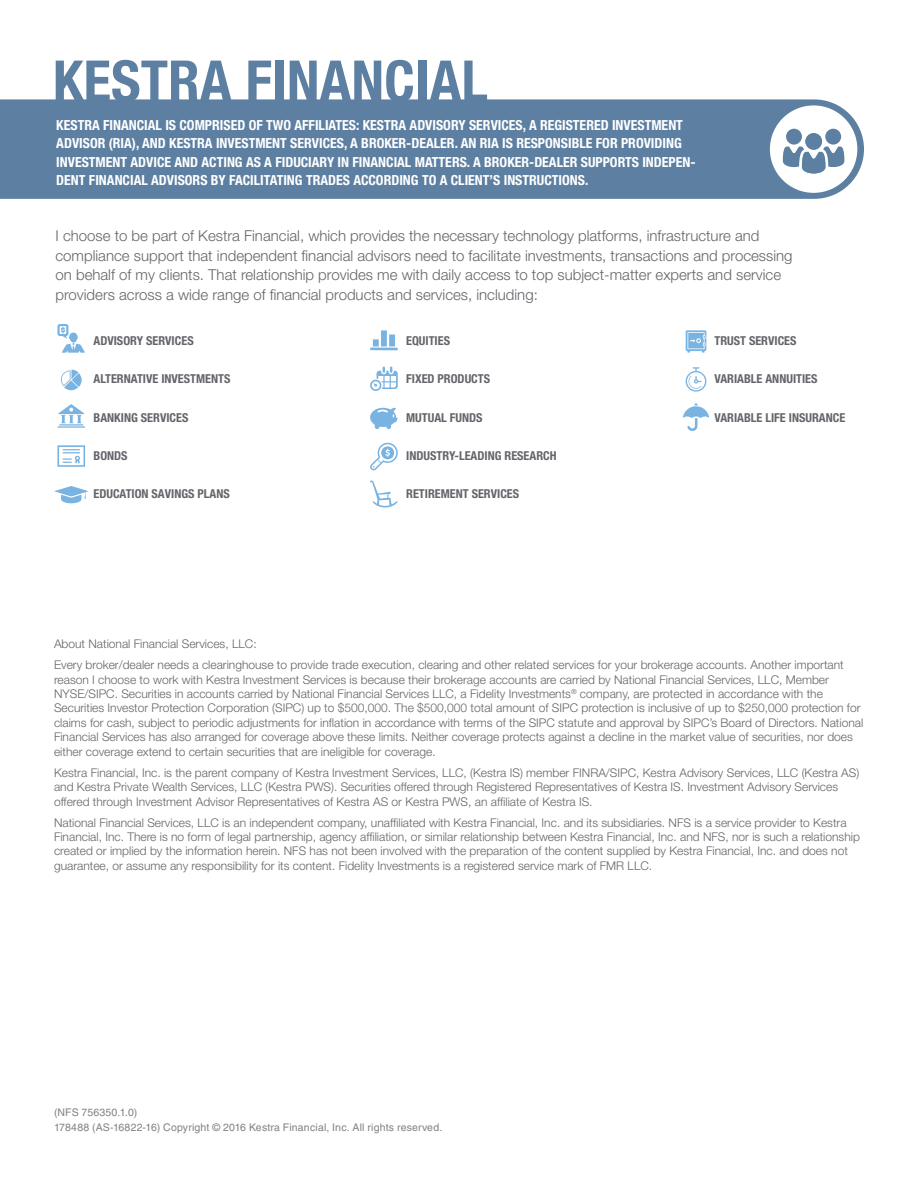
<style>
.page{position:relative;width:918px;height:1188px;background:#fff}
.page>*{position:absolute;margin:0;border:0;box-sizing:border-box;transform-origin:0 0}
.t1{font:700 condensed 57px "Helvetica Neue LT Std";color:#5c7fa2}
.Body_Copy{font:300 15px/19.5px "Helvetica Neue";color:#63656a}
.t2{font:700 condensed 13.95px/18.5px "Helvetica Neue LT Std";color:#fff}
.t3{font:700 condensed 12.3px "Helvetica Neue LT Std";color:#63656a}
.t4{font:300 12px/14.4px "Helvetica Neue";color:#64656a}
.t5{font:10.5px "Helvetica LT Std";letter-spacing:.015em;color:#818185}
</style>
<div class="page">
<div style="left:0;top:99px;width:864px;height:100px;background:#5c7fa2"></div>
<div style="left:770px;top:105px;width:87px;height:88px;background:#fff;border-radius:50%"></div>
<svg style="left:783px;top:129px;width:61px;height:45px"></svg>
<svg style="left:686px;top:330px;width:20px;height:23px"></svg>
<svg style="left:686px;top:367px;width:20px;height:25px"></svg>
<svg style="left:683px;top:403px;width:26px;height:28px"></svg>
<svg style="left:54px;top:486px;width:35px;height:17px"></svg>
<svg style="left:57px;top:445px;width:28px;height:22px"></svg>
<hr style="left:59px;top:424px;width:24px;height:2px;background:#78b3e1">
<hr style="left:57px;top:426px;width:28px;height:2px;background:#78b3e1">
<svg style="left:58px;top:404px;width:26px;height:19px"></svg>
<svg style="left:61px;top:370px;width:21px;height:20px"></svg>
<svg style="left:57px;top:324px;width:28px;height:29px"></svg>
<svg style="left:370px;top:408px;width:28px;height:21px"></svg>
<hr style="left:370px;top:348px;width:28px;height:2px;background:#78b3e1">
<div style="left:389px;top:334px;width:6px;height:12px;background:#78b3e1"></div>
<div style="left:381px;top:330px;width:6px;height:16px;background:#78b3e1"></div>
<div style="left:373px;top:339px;width:6px;height:7px;background:#78b3e1"></div>
<svg style="left:370px;top:367px;width:28px;height:24px"></svg>
<svg style="left:370px;top:480px;width:28px;height:28px"></svg>
<svg style="left:370px;top:443px;width:28px;height:27px"></svg>
<p class="t1" style="left:53px;top:46px;width:437px">KESTRA FINANCIAL</p>
<p class="t2" style="left:56px;top:115px;width:641px">KESTRA FINANCIAL IS COMPRISED OF TWO AFFILIATES: KESTRA ADVISORY SERVICES, A REGISTERED INVESTMENT ADVISOR (RIA), AND KESTRA INVESTMENT SERVICES, A BROKER-DEALER. AN RIA IS RESPONSIBLE FOR PROVIDING INVESTMENT ADVICE AND ACTING AS A FIDUCIARY IN FINANCIAL MATTERS. A BROKER-DEALER SUPPORTS INDEPEN-DENT FINANCIAL ADVISORS BY FACILITATING TRADES ACCORDING TO A CLIENT’S INSTRUCTIONS.</p>
<p class="Body_Copy" style="left:56px;top:226px;width:739px">I choose to be part of Kestra Financial, which provides the necessary technology platforms, infrastructure and compliance support that independent financial advisors need to facilitate investments, transactions and processing on behalf of my clients. That relationship provides me with daily access to top subject-matter experts and service providers across a wide range of financial products and services, including:</p>
<p class="t3" style="left:94px;top:333px;width:102px">ADVISORY SERVICES</p>
<p class="t3" style="left:94px;top:371px;width:138px">ALTERNATIVE INVESTMENTS</p>
<p class="t3" style="left:94px;top:410px;width:96px">BANKING SERVICES</p>
<p class="t3" style="left:94px;top:448px;width:36px">BONDS</p>
<p class="t3" style="left:94px;top:487px;width:138px">EDUCATION SAVINGS PLANS</p>
<p class="t3" style="left:406px;top:333px;width:45px">EQUITIES</p>
<p class="t3" style="left:406px;top:371px;width:85px">FIXED PRODUCTS</p>
<p class="t3" style="left:406px;top:410px;width:78px">MUTUAL FUNDS</p>
<p class="t3" style="left:406px;top:448px;width:152px">INDUSTRY-LEADING RESEARCH</p>
<p class="t3" style="left:406px;top:487px;width:115px">RETIREMENT SERVICES</p>
<p class="t3" style="left:714px;top:333px;width:84px">TRUST SERVICES</p>
<p class="t3" style="left:714px;top:371px;width:105px">VARIABLE ANNUITIES</p>
<p class="t3" style="left:714px;top:410px;width:132px">VARIABLE LIFE INSURANCE</p>
<p class="t4" style="left:54px;top:636px;width:204px">About National Financial Services, LLC:</p>
<p class="t4" style="left:54px;top:657px;width:811px">Every broker/dealer needs a clearinghouse to provide trade execution, clearing and other related services for your brokerage accounts. Another important reason I choose to work with Kestra Investment Services is because their brokerage accounts are carried by National Financial Services, LLC, Member NYSE/SIPC. Securities in accounts carried by National Financial Services LLC, a Fidelity Investments<sup>®</sup> company, are protected in accordance with the Securities Investor Protection Corporation (SIPC) up to $500,000. The $500,000 total amount of SIPC protection is inclusive of up to $250,000 protection for claims for cash, subject to periodic adjustments for inflation in accordance with terms of the SIPC statute and approval by SIPC’s Board of Directors. National Financial Services has also arranged for coverage above these limits. Neither coverage protects against a decline in the market value of securities, nor does either coverage extend to certain securities that are ineligible for coverage.</p>
<p class="t4" style="left:54px;top:765px;width:807px">Kestra Financial, Inc. is the parent company of Kestra Investment Services, LLC, (Kestra IS) member FINRA/SIPC, Kestra Advisory Services, LLC (Kestra AS) and Kestra Private Wealth Services, LLC (Kestra PWS). Securities offered through Registered Representatives of Kestra IS. Investment Advisory Services offered through Investment Advisor Representatives of Kestra AS or Kestra PWS, an affiliate of Kestra IS.</p>
<p class="t4" style="left:54px;top:815px;width:807px">National Financial Services, LLC is an independent company, unaffiliated with Kestra Financial, Inc. and its subsidiaries. NFS is a service provider to Kestra Financial, Inc. There is no form of legal partnership, agency affiliation, or similar relationship between Kestra Financial, Inc. and NFS, nor is such a relationship created or implied by the information herein. NFS has not been involved with the preparation of the content supplied by Kestra Financial, Inc. and does not guarantee, or assume any responsibility for its content. Fidelity Investments is a registered service mark of FMR LLC.</p>
<p class="t5" style="left:54px;top:1106px;width:85px">(NFS 756350.1.0)</p>
<p class="t5" style="left:54px;top:1121px;width:390px">178488 (AS-16822-16) Copyright © 2016 Kestra Financial, Inc. All rights reserved.</p>
</div>
